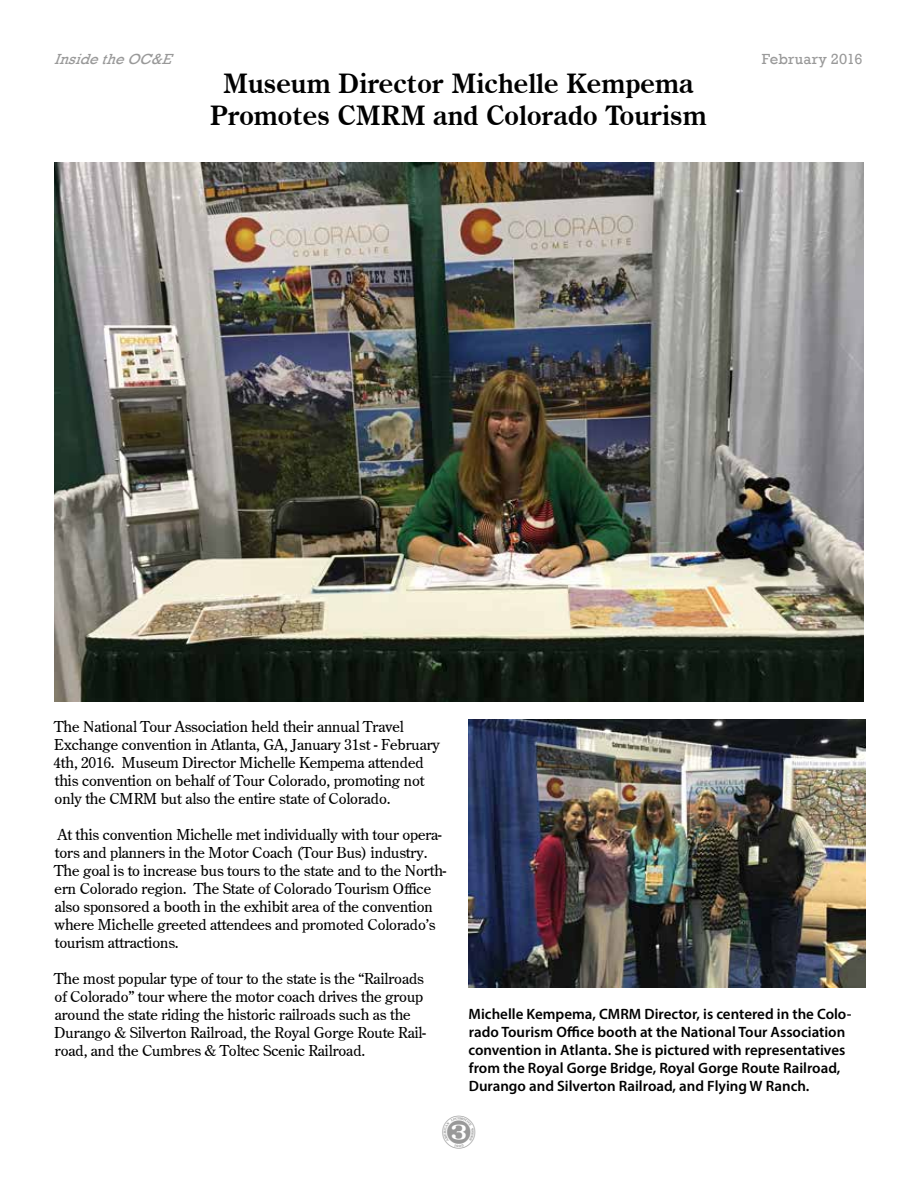
<style>
.page{position:relative;width:918px;height:1188px;background:#fff}
.page>*{position:absolute;margin:0;border:0;box-sizing:border-box;transform-origin:0 0}
.t1{font:700 27px/32.4px "Century Oldstyle BT";color:#000;text-align:center}
.t2{font:15px/18px "Century Old Style";color:#000}
.t3{font:600 15px/18px "Myriad Pro";color:#000}
.t4{font:italic 15px "Rockwell";color:#999}
.t5{font:15px "Rockwell";letter-spacing:.015em;color:#999}
</style>
<div class="page">
<img style="left:54px;top:162px;width:810px;height:540px">
<img style="left:468px;top:720px;width:398px;height:268px">
<p class="t4" style="left:54px;top:51px;width:125px">InsidetheOC&amp;E</p>
<p class="t5" style="left:762px;top:51px;width:102px">February 2016</p>
<h1 class="t1" style="left:210px;top:66px;width:498px">Museum Director Michelle Kempema<br>Promotes CMRM and Colorado Tourism</h1>
<p class="t2" style="left:54px;top:717px;width:388px">The National Tour Association held their annual Travel Exchange convention in Atlanta, GA, January 31st - February 4th, 2016. Museum Director Michelle Kempema attended this convention on behalf of Tour Colorado, promoting not only the CMRM but also the entire state of Colorado.</p>
<p class="t2" style="left:54px;top:825px;width:394px">At this convention Michelle met individually with tour opera&shy;tors and planners in the Motor Coach (Tour Bus) industry.<br>The goal is to increase bus tours to the state and to the North&shy;ern Colorado region. The State of Colorado Tourism Office also sponsored a booth in the exhibit area of the convention where Michelle greeted attendees and promoted Colorado's tourism attractions.</p>
<p class="t2" style="left:54px;top:969px;width:373px">The most popular type of tour to the state is the “Railroads of Colorado” tour where the motor coach drives the group around the state riding the historic railroads such as the Durango &amp; Silverton Railroad, the Royal Gorge Route Rail&shy;road, and the Cumbres &amp; Toltec Scenic Railroad.</p>
<p class="t3" style="left:468px;top:1005px;width:384px">Michelle Kempema, CMRM Director, is centered in the Colo&shy;rado Tourism Office booth at the National Tour Association convention in Atlanta. She is pictured with representatives from the Royal Gorge Bridge, Royal Gorge Route Railroad, Durango and Silverton Railroad, and Flying W Ranch.</p>
</div>
